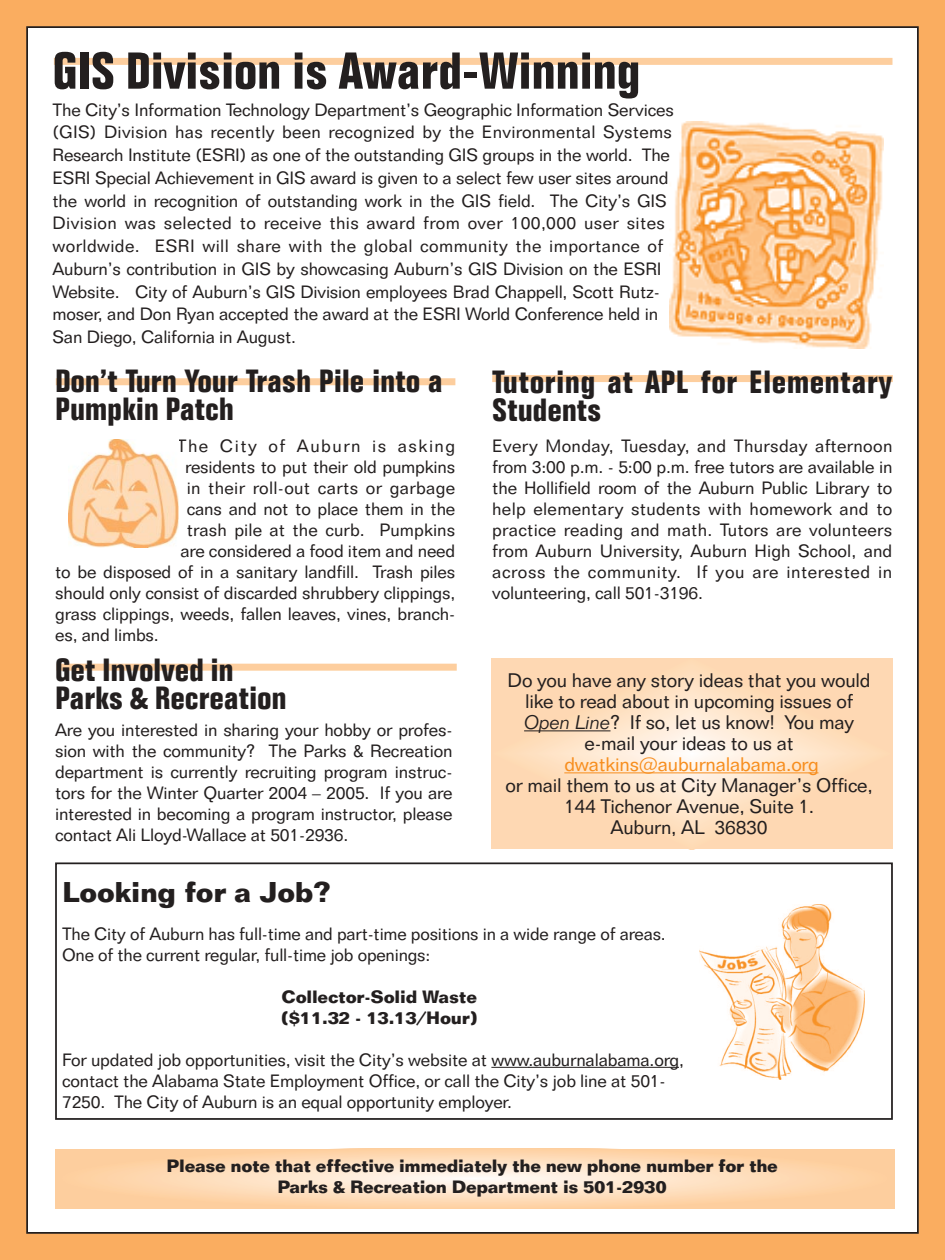
<style>
.page{position:relative;width:945px;height:1260px;background:#faad60}
.page>*{position:absolute;margin:0;border:0;box-sizing:border-box;transform-origin:0 0}
.t1{font:700 condensed 50.75px "Folio BT";letter-spacing:-.01em;color:#231f1f;scale:1.1 1}
.t2{font:700 condensed 31.5px/28px "Folio BT";letter-spacing:-.01em;color:#231f1f;scale:1.1 1}
.t3{font:700 condensed 31.5px/28px "Folio BT";letter-spacing:.01em;color:#231f1f;scale:1.1 1}
.t4{font:700 28px "Folio BT";letter-spacing:-.015em;color:#231f1f}
.t5{font:19.25px/21px "Folio BT";letter-spacing:-.01em;color:#231f1f;text-align:center}
.t6{font:19.25px "Folio BT";letter-spacing:-.01em;color:#f78e1e}
.t7{font:17.5px/21px "Folio BT";letter-spacing:-.01em;color:#231f1f}
.t8{font:700 17.5px/21px "Folio BT";letter-spacing:-.02em;color:#231f1f;text-align:center}
.t9{font:17.5px "Folio BT";letter-spacing:.015em;color:#231f1f}
.t10{font:17.5px "Folio BT";letter-spacing:.085em;color:#231f1f}
.s1{font-weight:300;font-style:italic}
</style>
<div class="page">
<div style="left:27px;top:27px;width:891px;height:1206px;background:#fff"></div>
<div style="left:54px;top:58px;width:838px;height:7px;background:#fdce9e"></div>
<div style="left:62px;top:1149px;width:826px;height:59px;background:#fdce9e"></div>
<div style="left:82px;top:1149px;width:785px;height:59px;background:#fed2a3;border-radius:50%"></div>
<div style="left:98px;top:1150px;width:753px;height:57px;background:#fed3a7;border-radius:50%"></div>
<div style="left:127px;top:1152px;width:695px;height:53px;background:#fed6ad;border-radius:50%"></div>
<div style="left:152px;top:1154px;width:646px;height:49px;background:#fed8b2;border-radius:50%"></div>
<div style="left:168px;top:1156px;width:613px;height:46px;background:#fedbb6;border-radius:50%"></div>
<div style="left:192px;top:1157px;width:565px;height:43px;background:#feddbb;border-radius:50%"></div>
<div style="left:217px;top:1159px;width:515px;height:39px;background:#fee0c0;border-radius:50%"></div>
<div style="left:233px;top:1160px;width:483px;height:37px;background:#fee2c4;border-radius:50%"></div>
<div style="left:258px;top:1162px;width:434px;height:33px;background:#ffe4c8;border-radius:50%"></div>
<div style="left:270px;top:1163px;width:409px;height:31px;background:#ffe6cc;border-radius:50%"></div>
<div style="left:287px;top:1164px;width:376px;height:29px;background:#ffe8d0;border-radius:50%"></div>
<div style="left:311px;top:1166px;width:327px;height:25px;background:#ffead5;border-radius:50%"></div>
<div style="left:332px;top:1168px;width:286px;height:21px;background:#ffedda;border-radius:50%"></div>
<div style="left:352px;top:1169px;width:245px;height:19px;background:#ffeedf;border-radius:50%"></div>
<div style="left:372px;top:1171px;width:205px;height:15px;background:#fff0e3;border-radius:50%"></div>
<div style="left:389px;top:1172px;width:172px;height:13px;background:#fff2e7;border-radius:50%"></div>
<div style="left:405px;top:1173px;width:139px;height:11px;background:#fff6eb;border-radius:50%"></div>
<div style="left:422px;top:1175px;width:106px;height:8px;background:#fff7ef;border-radius:50%"></div>
<div style="left:438px;top:1176px;width:74px;height:5px;background:#fff9f3;border-radius:50%"></div>
<hr style="left:454px;top:1177px;width:41px;height:3px;background:#fffcf8;border-radius:50%">
<img style="left:670px;top:121px;width:214px;height:227px">
<div style="left:492px;top:658px;width:400px;height:191px;background:#fed8b3"></div>
<div style="left:495px;top:659px;width:394px;height:189px;background:#fed8b3"></div>
<div style="left:497px;top:660px;width:390px;height:187px;background:#fed8b3"></div>
<div style="left:500px;top:662px;width:384px;height:184px;background:#fed8b3"></div>
<div style="left:502px;top:663px;width:379px;height:182px;background:#fed8b3"></div>
<div style="left:505px;top:664px;width:374px;height:179px;background:#fed8b3"></div>
<div style="left:508px;top:665px;width:368px;height:177px;background:#fed8b3"></div>
<div style="left:510px;top:667px;width:364px;height:174px;background:#fed8b3"></div>
<div style="left:513px;top:668px;width:358px;height:172px;background:#fed8b3"></div>
<div style="left:515px;top:669px;width:353px;height:169px;background:#fed8b3"></div>
<div style="left:518px;top:670px;width:348px;height:167px;background:#fed8b3"></div>
<svg style="left:521px;top:672px;width:342px;height:164px"></svg>
<div style="left:523px;top:673px;width:338px;height:162px;background:#fed8b3"></div>
<svg style="left:526px;top:674px;width:332px;height:159px"></svg>
<svg style="left:528px;top:675px;width:327px;height:157px"></svg>
<svg style="left:531px;top:676px;width:322px;height:155px;background:#fdd9b4"></svg>
<svg style="left:533px;top:678px;width:317px;height:152px;background:#fdd9b4"></svg>
<hr style="left:524px;top:730px;width:87px;height:1px;background:#231f1f">
<svg style="left:536px;top:679px;width:312px;height:149px;background:#fee1c4"></svg>
<div style="left:56px;top:378px;width:399px;height:7px;background:#fdce9e"></div>
<img style="left:69px;top:439px;width:110px;height:109px">
<div style="left:492px;top:375px;width:401px;height:7px;background:#fdce9e"></div>
<hr style="left:491px;top:1067px;width:38px;height:1px;background:#231f1f">
<hr style="left:528px;top:1067px;width:142px;height:1px;background:#231f1f">
<div style="left:55px;top:862px;width:838px;height:258px;border:2px solid #231f1f"></div>
<img style="left:700px;top:904px;width:164px;height:175px">
<div style="left:57px;top:664px;width:400px;height:7px;background:#fdce9e"></div>
<h1 class="t1" style="left:52px;top:53px;width:536px">GIS Division is Award-Winning</h1>
<p class="t7" style="left:52px;top:100px;width:623px;line-height:22.8px">The City’s Information Technology Department’s Geographic Information Services (GIS) Division has recently been recognized by the Environmental Systems Research Institute (ESRI) as one of the outstanding GIS groups in the world. The ESRI Special Achievement in GIS award is given to a select few user sites around the world in recognition of outstanding work in the GIS field. The City’s GIS Division was selected to receive this award from over 100,000 user sites worldwide. ESRI will share with the global community the importance of Auburn’s contribution in GIS by showcasing Auburn’s GIS Division on the ESRI Website. City of Auburn’s GIS Division employees Brad Chappell, Scott Rutz&shy;moser, and Don Ryan accepted the award at the ESRI World Conference held in San Diego, California in August.</p>
<h2 class="t2" style="left:55px;top:371px;width:354px">Don’t Turn Your Trash Pile into a<br>Pumpkin Patch</h2>
<p class="t10" style="left:177px;top:439px;width:280px">The City of Auburn is asking</p>
<p class="t7" style="left:185px;top:458px;width:272px">residents to put their old pumpkins</p>
<p class="t9" style="left:187px;top:481px;width:270px">in their roll-out carts or garbage</p>
<p class="t7" style="left:187px;top:500px;width:270px">cans and not to place them in the</p>
<p class="t7" style="left:187px;top:521px;width:270px">trash pile at the curb. Pumpkins</p>
<p class="t7" style="left:180px;top:542px;width:276px">are considered a food item and need</p>
<p class="t7" style="left:55px;top:563px;width:402px">to be disposed of in a sanitary landfill. Trash piles</p>
<p class="t7" style="left:55px;top:584px;width:402px">should only consist of discarded shrubbery clippings,</p>
<p class="t7" style="left:55px;top:605px;width:402px">grass clippings, weeds, fallen leaves, vines, branch-</p>
<p class="t7" style="left:55px;top:626px;width:105px">es, and limbs.</p>
<h2 class="t2" style="left:55px;top:659px;width:212px">Get Involved in<br>Parks &amp; Recreation</h2>
<p class="t7" style="left:55px;top:722px;width:399px;text-align:justify">Are you interested in sharing your hobby or profes&shy;sion with the community? The Parks &amp; Recreation department is currently recruiting program instruc&shy;tors for the Winter Quarter 2004 – 2005. If you are interested in becoming a program instructor, please contact Ali Lloyd-Wallace at 501-2936.</p>
<h2 class="t3" style="left:492px;top:372px;width:365px">Tutoring at APL for Elementary<br>Students</h2>
<p class="t7" style="left:492px;top:437px;width:402px;text-align:justify">Every Monday, Tuesday, and Thursday afternoon from 3:00 p.m. - 5:00 p.m. free tutors are available in the Hollifield room of the Auburn Public Library to help elementary students with homework and to practice reading and math. Tutors are volunteers from Auburn University, Auburn High School, and across the community. If you are interested in volunteering, call 501-3196.</p>
<p class="t5" style="left:508px;top:672px;width:365px">Do you have any story ideas that you would like to read about in upcoming issues of <span class="s1">Open Line</span>? If so, let us know! You may e-mail your ideas to us at</p>
<p class="t6" style="left:564px;top:757px;width:256px">dwatkins@auburnalabama.org</p>
<p class="t5" style="left:505px;top:777px;width:369px">or mail them to us at City Manager’s Office,<br>144 Tichenor Avenue, Suite 1.<br>Auburn, AL 36830</p>
<h3 class="t4" style="left:62px;top:883px;width:270px">Looking for a Job?</h3>
<p class="t7" style="left:62px;top:925px;width:605px">The City of Auburn has full-time and part-time positions in a wide range of areas.<br>One of the current regular, full-time job openings:</p>
<p class="t8" style="left:280px;top:988px;width:199px;text-align:left">Collector-Solid Waste ($11.32 - 13.13/Hour)</p>
<p class="t7" style="left:62px;top:1051px;width:623px">For updated job opportunities, visit the City’s website at www.auburnalabama.org, contact the Alabama State Employment Office, or call the City’s job line at 501-<br>7250. The City of Auburn is an equal opportunity employer.</p>
<p class="t8" style="left:167px;top:1157px;width:613px">Please note that effective immediately the new phone number for the<br>Parks &amp; Recreation Department is 501-2930</p>
</div>
